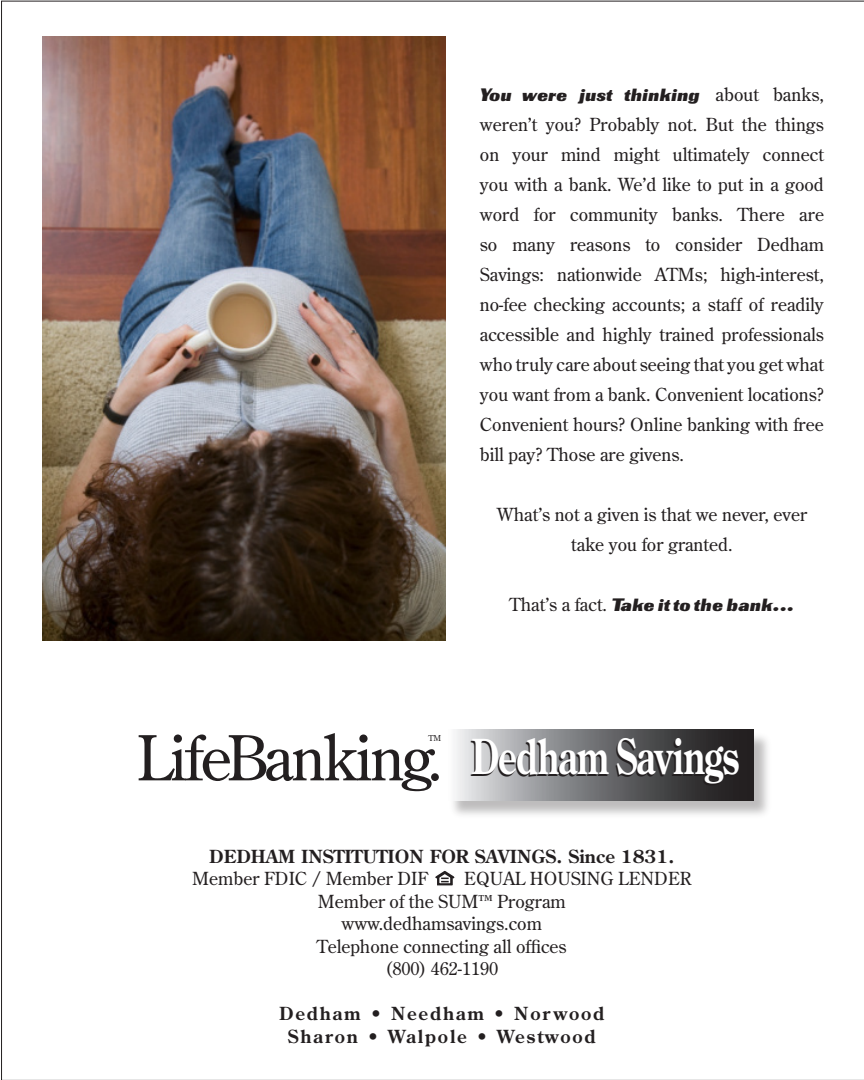
<style>
.page{position:relative;width:864px;height:1080px;background:#fff}
.page>*{position:absolute;margin:0;border:0;box-sizing:border-box;transform-origin:0 0}
.t1{font:61.65px "Century Old Style";letter-spacing:-.03em;color:#231f20}
.t2{font:700 48px "Century Old Style";letter-spacing:-.015em;color:#fff;scale:.72 1}
.t3{font:18px/30px "Century Old Style";color:#231f20;text-align:justify}
.t4{font:700 18px "Century Old Style";letter-spacing:.1em;color:#231f20}
.t5{font:700 18px "Century Old Style";color:#231f20}
.t6{font:18px "Chatten";color:#231f20}
.t7{font:8.25px "Century Old Style";color:#231f20}
.s1{font-family:"Chatten"}
.s2{font-family:"Century Old Style"}
</style>
<div class="page">
<svg style="left:435px;top:870px;width:20px;height:16px"></svg>
<img style="left:42px;top:36px;width:403px;height:605px">
<div style="left:447px;top:730px;width:326px;height:90px;background:#231f20;opacity:.3"></div>
<svg style="left:447px;top:730px;width:306px;height:71px;background:#767678"></svg>
<p class="t3" style="left:480px;top:79px;width:346px"><span class="s1">You were just thinking</span> about banks, weren’t you? Probably not. But the things on your mind might ultimately connect you with a bank. We’d like to put in a good word for community banks. There are so many reasons to consider Dedham Savings: nationwide ATMs; high-interest, no-fee checking accounts; a staff of readily accessible and highly trained professionals who truly care about seeing that you get what you want from a bank. Convenient locations?<br>Convenient hours? Online banking with free bill pay? Those are givens.</p>
<p class="t3" style="left:497px;top:499px;width:312px;text-align:center">What’s not a given is that we never, ever take you for granted.</p>
<p class="t6" style="left:509px;top:594px;width:286px"><span class="s2">That’s a fact.</span> Take it to the bank...</p>
<p class="t1" style="left:137px;top:718px;width:308px">LifeBanking.</p>
<p class="t2" style="left:472px;top:725px;width:374px">Dedham Savings</p>
<p class="t7" style="left:428px;top:732px;width:14px">TM</p>
<p class="t5" style="left:209px;top:844px;width:466px">DEDHAM INSTITUTION FOR SAVINGS. Since 1831.</p>
<p class="t3" style="left:192px;top:863px;width:238px">Member FDIC / Member DIF</p>
<p class="t3" style="left:464px;top:863px;width:229px">EQUAL HOUSING LENDER</p>
<p class="t3" style="left:318px;top:886px;width:249px">Member of the SUM™ Program</p>
<p class="t3" style="left:342px;top:908px;width:202px">www.dedhamsavings.com</p>
<p class="t3" style="left:317px;top:931px;width:251px">Telephone connecting all offices</p>
<p class="t3" style="left:385px;top:953px;width:114px">(800) 462-1190</p>
<p class="t4" style="left:279px;top:1002px;width:327px">Dedham • Needham • Norwood</p>
<p class="t4" style="left:288px;top:1024px;width:309px">Sharon • Walpole • Westwood</p>
</div>
